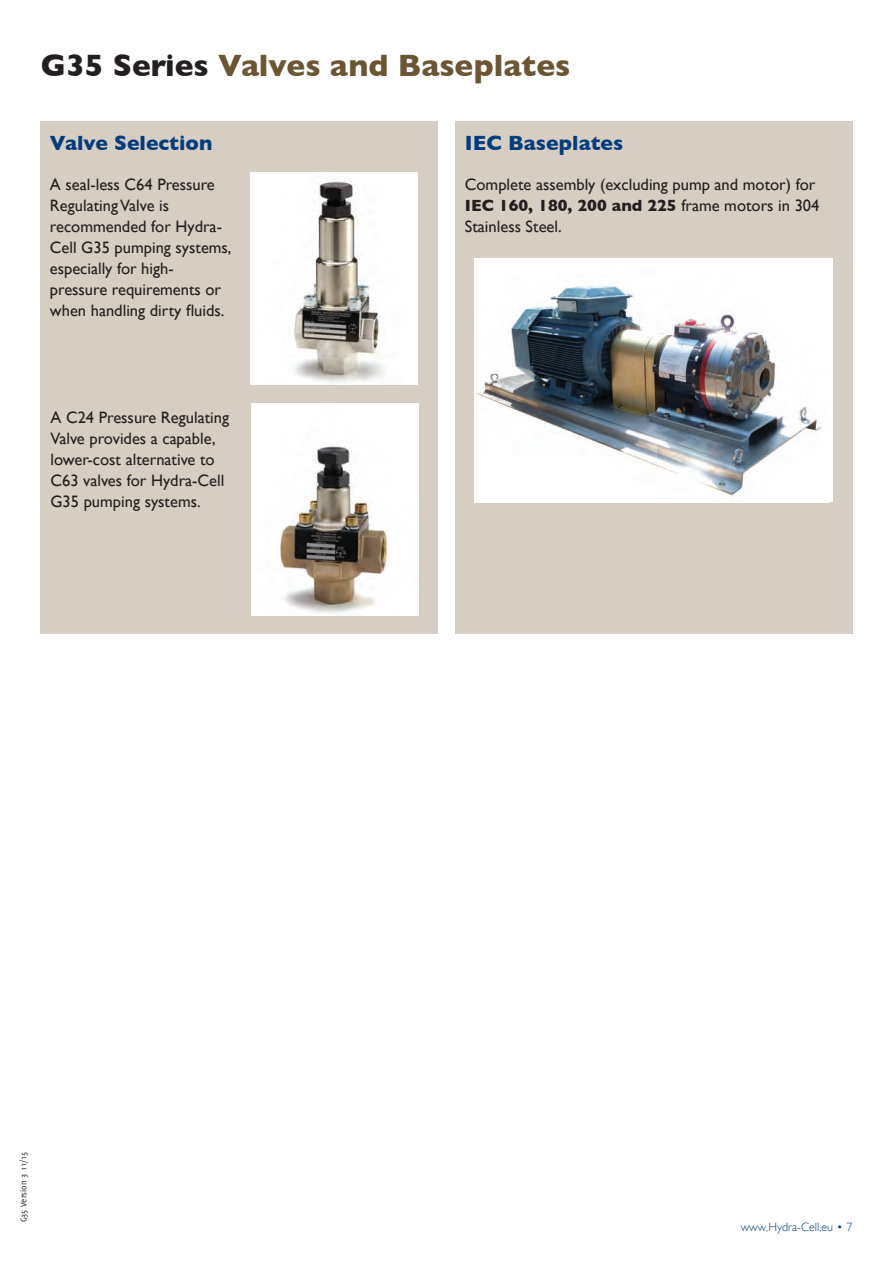
<style>
.page{position:relative;width:893px;height:1263px;background:#fff}
.page>*{position:absolute;margin:0;border:0;box-sizing:border-box;transform-origin:0 0}
.t1{font:700 31.5px "Gill Sans";color:#6b5633}
.t2{font:700 21px "Gill Sans";color:#013d7d}
.t3{font:16.5px/21px "Gill Sans";color:#231f20}
.t4{font:300 12px "Gill Sans";color:#013d7d}
.t5{font:9px "Delicious";color:#231f20}
.s1{color:#231f20}
.s2{font-weight:700}
</style>
<div class="page">
<div style="left:40px;top:122px;width:398px;height:512px;background:#d7cec3"></div>
<img style="left:251px;top:173px;width:166px;height:211px">
<img style="left:252px;top:404px;width:166px;height:212px">
<div style="left:455px;top:122px;width:397px;height:512px;background:#d7cec3"></div>
<div style="left:474px;top:259px;width:359px;height:243px;background:#fff"></div>
<img style="left:476px;top:284px;width:346px;height:214px">
<p class="t1" style="left:41px;top:47px;width:531px"><span class="s1">G35 Series</span> Valves and Baseplates</p>
<p class="t2" style="left:50px;top:131px;width:164px">Valve Selection</p>
<p class="t3" style="left:50px;top:174px;width:183px">A seal-less C64 Pressure<br>Regulating Valve is recommended for Hydra-<br>Cell G35 pumping systems, especially for high&shy;pressure requirements or when handling dirty fluids.</p>
<p class="t3" style="left:50px;top:407px;width:180px">A C24 Pressure Regulating<br>Valve provides a capable, lower-cost alternative to<br>C63 valves for Hydra-Cell<br>G35 pumping systems.</p>
<p class="t2" style="left:465px;top:131px;width:160px">IEC Baseplates</p>
<p class="t3" style="left:465px;top:174px;width:356px">Complete assembly (excluding pump and motor) for<br><span class="s2">IEC 160, 180, 200 and 225</span> frame motors in 304<br>Stainless Steel.</p>
<p class="t5" style="left:19px;top:1222px;width:72px;rotate:-90deg">G35 Version 3 11/15</p>
<p class="t4" style="left:741px;top:1220px;width:113px">www.Hydra-Cell.eu • 7</p>
</div>
